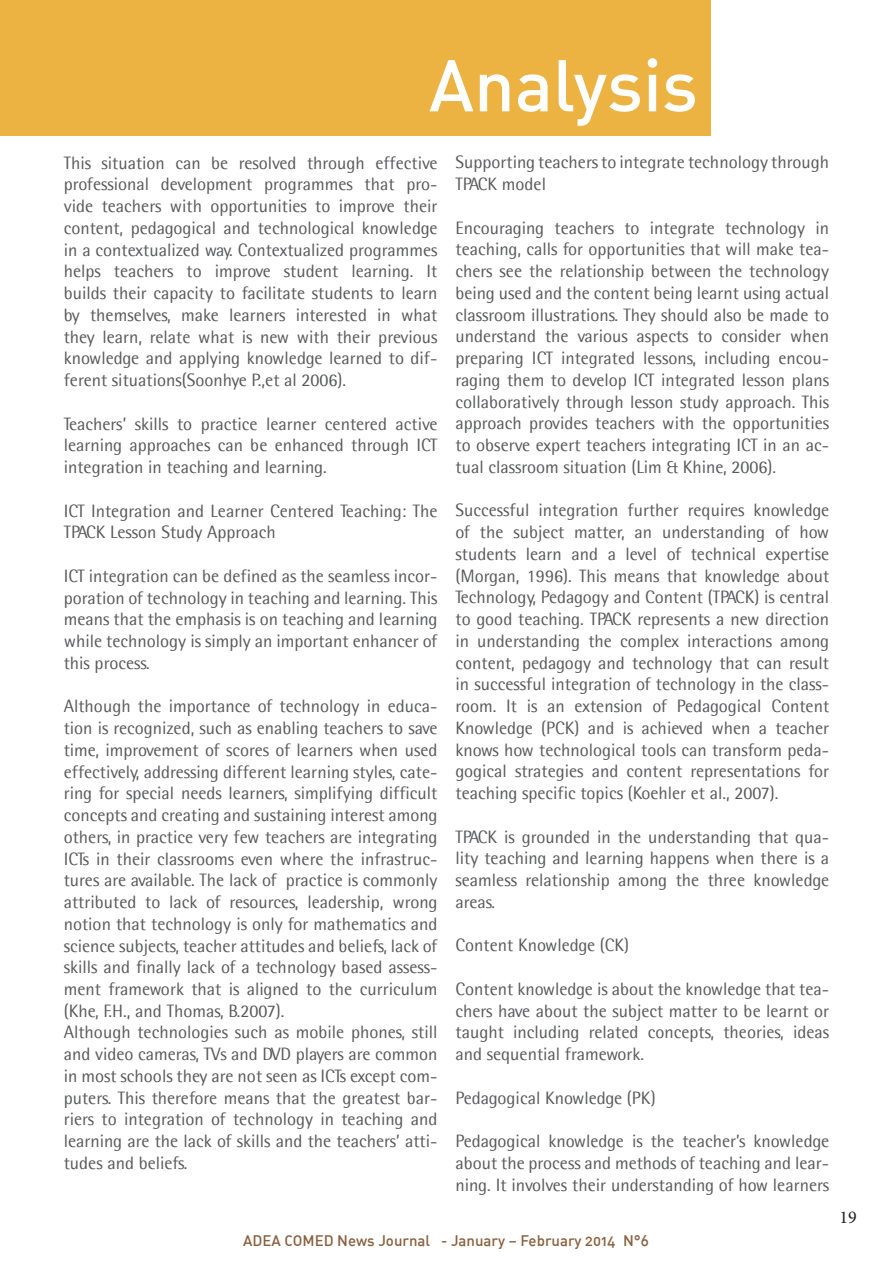
<style>
.page{position:relative;width:893px;height:1263px;background:#fff}
.page>*{position:absolute;margin:0;border:0;box-sizing:border-box;transform-origin:0 0}
.t1{font:72px "DIN Medium Alternate";color:#fff}
.t2{font:18px/21.8px "Agfa Rotis Semisans";color:#57585a;text-align:justify}
.t3{font:18px "Minion Pro";color:#231f20}
.t4{font:15px "DIN Medium Alternate";color:#89603f}
</style>
<div class="page">
<div style="left:0;top:0;width:710px;height:135px;background:#ecb342"></div>
<h1 class="t1" style="left:429px;top:39px;width:270px">Analysis</h1>
<p class="t2" style="left:64px;top:151px;width:375px">This situation can be resolved through effective professional development programmes that pro&shy;vide teachers with opportunities to improve their content, pedagogical and technological knowledge in a contextualized way. Contextualized programmes helps teachers to improve student learning. It builds their capacity to facilitate students to learn by themselves, make learners interested in what they learn, relate what is new with their previous knowledge and applying knowledge learned to dif&shy;ferent situations(Soonhye P.,et al 2006).</p>
<p class="t2" style="left:64px;top:412px;width:375px">Teachers’ skills to practice learner centered active learning approaches can be enhanced through ICT integration in teaching and learning.</p>
<p class="t2" style="left:64px;top:499px;width:375px">ICT Integration and Learner Centered Teaching: The<br>TPACK Lesson Study Approach</p>
<p class="t2" style="left:64px;top:565px;width:375px">ICT integration can be defined as the seamless incor&shy;poration of technology in teaching and learning. This means that the emphasis is on teaching and learning while technology is simply an important enhancer of this process.</p>
<p class="t2" style="left:64px;top:695px;width:375px;text-align:left">Although the importance of technology in educa&shy;tion is recognized, such as enabling teachers to save time, improvement of scores of learners when used effectively, addressing different learning styles, cate&shy;ring for special needs learners, simplifying difficult concepts and creating and sustaining interest among others, in practice very few teachers are integrating ICTs in their classrooms even where the infrastruc&shy;tures are available. The lack of practice is commonly attributed to lack of resources, leadership, wrong notion that technology is only for mathematics and science subjects, teacher attitudes and beliefs, lack of skills and finally lack of a technology based assess&shy;ment framework that is aligned to the curriculum (Khe, F.H., and Thomas, B.2007).<br>Although technologies such as mobile phones, still and video cameras, TVs and DVD players are common in most schools they are not seen as ICTs except com&shy;puters. This therefore means that the greatest bar&shy;riers to integration of technology in teaching and learning are the lack of skills and the teachers’ atti&shy;tudes and beliefs.</p>
<p class="t2" style="left:455px;top:151px;width:375px">Supporting teachers to integrate technology through<br>TPACK model</p>
<p class="t2" style="left:455px;top:216px;width:375px">Encouraging teachers to integrate technology in teaching, calls for opportunities that will make tea&shy;chers see the relationship between the technology being used and the content being learnt using actual classroom illustrations. They should also be made to understand the various aspects to consider when preparing ICT integrated lessons, including encou&shy;raging them to develop ICT integrated lesson plans collaboratively through lesson study approach. This approach provides teachers with the opportunities to observe expert teachers integrating ICT in an ac&shy;tual classroom situation (Lim &amp; Khine, 2006).</p>
<p class="t2" style="left:455px;top:499px;width:375px">Successful integration further requires knowledge of the subject matter, an understanding of how students learn and a level of technical expertise (Morgan, 1996). This means that knowledge about Technology, Pedagogy and Content (TPACK) is central to good teaching. TPACK represents a new direction in understanding the complex interactions among content, pedagogy and technology that can result in successful integration of technology in the class&shy;room. It is an extension of Pedagogical Content Knowledge (PCK) and is achieved when a teacher knows how technological tools can transform peda&shy;gogical strategies and content representations for teaching specific topics (Koehler et al., 2007).</p>
<p class="t2" style="left:455px;top:825px;width:375px">TPACK is grounded in the understanding that qua&shy;lity teaching and learning happens when there is a seamless relationship among the three knowledge areas.</p>
<p class="t2" style="left:455px;top:934px;width:175px">Content Knowledge (CK)</p>
<p class="t2" style="left:455px;top:978px;width:375px">Content knowledge is about the knowledge that tea&shy;chers have about the subject matter to be learnt or taught including related concepts, theories, ideas and sequential framework.</p>
<p class="t2" style="left:455px;top:1086px;width:202px">Pedagogical Knowledge (PK)</p>
<p class="t2" style="left:455px;top:1130px;width:375px">Pedagogical knowledge is the teacher’s knowledge about the process and methods of teaching and lear&shy;ning. It involves their understanding of how learners</p>
<p class="t4" style="left:243px;top:1231px;width:407px">ADEA COMED News Journal - January – February 2014 N°6</p>
<p class="t3" style="left:839px;top:1205px;width:19px">19</p>
</div>
